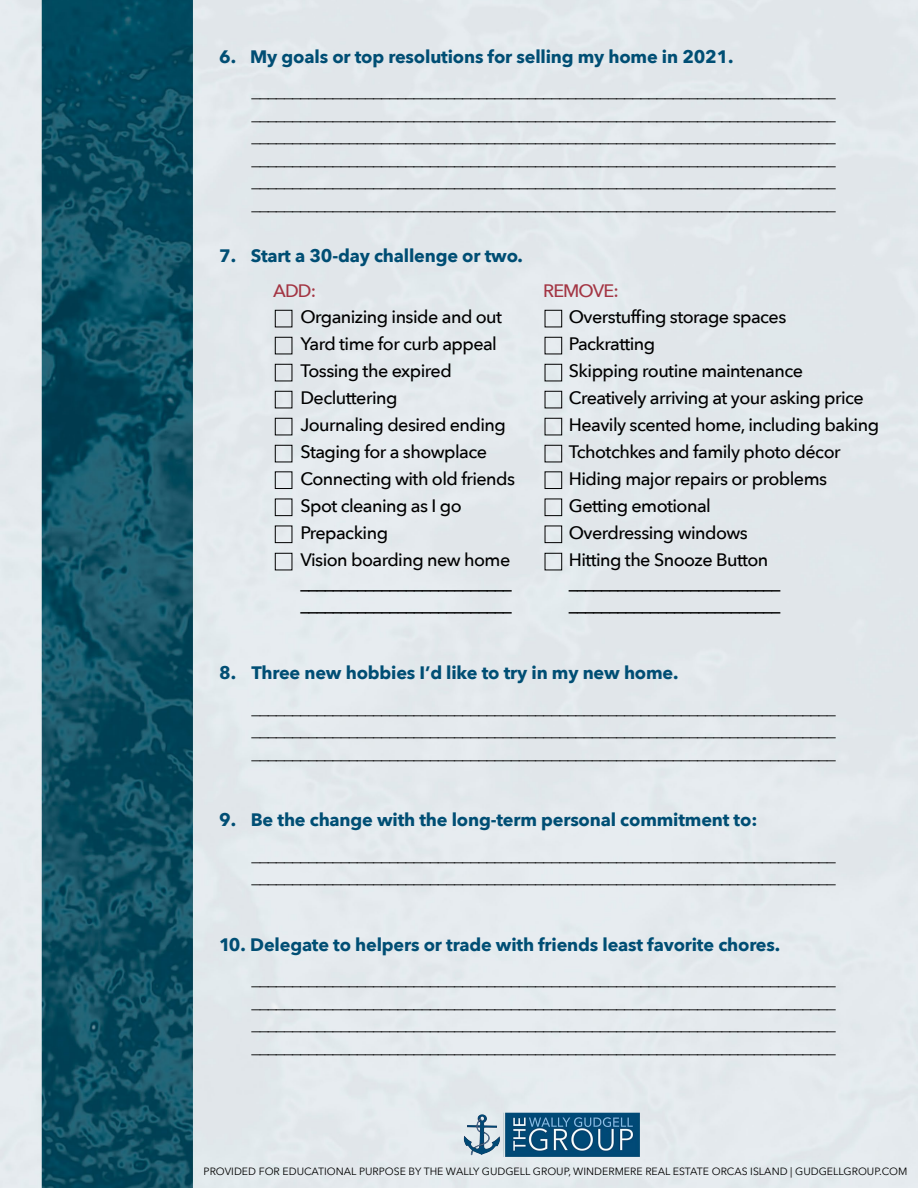
<style>
.page{position:relative;width:918px;height:1188px;background:#fff}
.page>*{position:absolute;margin:0;border:0;box-sizing:border-box;transform-origin:0 0}
.t1{font:18px/22.5px "Avenir Next";color:#000;text-align:justify}
.t2{font:500 18px/27px "Avenir Next";letter-spacing:-.03em;color:#000}
.t3{font:700 18px "Avenir Next";letter-spacing:-.01em;color:#004e74}
.t4{font:500 18px "Avenir Next";letter-spacing:-.05em;color:#a33543}
.t5{font:10.5px "Avenir Next";color:#000}
</style>
<div class="page">
<img style="left:0;top:0;width:918px;height:1188px">
<div style="left:275px;top:310px;width:17px;height:17px;border:1px solid #000"></div>
<div style="left:275px;top:337px;width:17px;height:17px;border:1px solid #000"></div>
<div style="left:275px;top:364px;width:17px;height:17px;border:1px solid #000"></div>
<div style="left:275px;top:391px;width:17px;height:17px;border:1px solid #000"></div>
<div style="left:275px;top:418px;width:17px;height:17px;border:1px solid #000"></div>
<div style="left:275px;top:445px;width:17px;height:17px;border:1px solid #000"></div>
<div style="left:275px;top:471px;width:17px;height:18px;border:1px solid #000"></div>
<div style="left:275px;top:499px;width:17px;height:17px;border:1px solid #000"></div>
<div style="left:275px;top:526px;width:17px;height:17px;border:1px solid #000"></div>
<div style="left:275px;top:553px;width:17px;height:17px;border:1px solid #000"></div>
<div style="left:545px;top:310px;width:17px;height:17px;border:1px solid #000"></div>
<div style="left:545px;top:337px;width:17px;height:17px;border:1px solid #000"></div>
<div style="left:545px;top:364px;width:17px;height:17px;border:1px solid #000"></div>
<div style="left:545px;top:391px;width:17px;height:17px;border:1px solid #000"></div>
<div style="left:545px;top:418px;width:17px;height:17px;border:1px solid #000"></div>
<div style="left:545px;top:445px;width:17px;height:17px;border:1px solid #000"></div>
<div style="left:545px;top:471px;width:17px;height:18px;border:1px solid #000"></div>
<div style="left:545px;top:499px;width:17px;height:17px;border:1px solid #000"></div>
<div style="left:545px;top:526px;width:17px;height:17px;border:1px solid #000"></div>
<div style="left:545px;top:553px;width:17px;height:17px;border:1px solid #000"></div>
<img style="left:467px;top:1113px;width:173px;height:44px">
<p class="t3" style="left:219px;top:41px;width:516px">6. My goals or top resolutions for selling my home in 2021.</p>
<p class="t1" style="left:252px;top:79px;width:586px">________________________________________________________________________ ________________________________________________________________________ ________________________________________________________________________ ________________________________________________________________________ ________________________________________________________________________ ________________________________________________________________________</p>
<p class="t3" style="left:219px;top:240px;width:305px">7. Start a 30-day challenge or two.</p>
<p class="t4" style="left:273px;top:275px;width:44px">ADD:</p>
<p class="t4" style="left:543px;top:275px;width:77px">REMOVE:</p>
<p class="t2" style="left:300px;top:303px;width:216px">Organizing inside and out<br>Yard time for curb appeal<br>Tossing the expired<br>Decluttering<br>Journaling desired ending<br>Staging for a showplace<br>Connecting with old friends<br>Spot cleaning as I go<br>Prepacking<br>Vision boarding new home</p>
<p class="t2" style="left:300px;top:571px;width:213px;line-height:22.5px">__________________________ __________________________</p>
<p class="t2" style="left:569px;top:303px;width:312px">Overstuffing storage spaces<br>Packratting<br>Skipping routine maintenance<br>Creatively arriving at your asking price<br>Heavily scented home, including baking<br>Tchotchkes and family photo décor<br>Hiding major repairs or problems<br>Getting emotional<br>Overdressing windows<br>Hitting the Snooze Button</p>
<p class="t2" style="left:569px;top:571px;width:213px;line-height:22.5px">__________________________ __________________________</p>
<p class="t3" style="left:219px;top:657px;width:461px">8. Three new hobbies I’d like to try in my new home.</p>
<p class="t1" style="left:252px;top:696px;width:586px">________________________________________________________________________ ________________________________________________________________________ ________________________________________________________________________</p>
<p class="t3" style="left:219px;top:804px;width:540px">9. Be the change with the long-term personal commitment to:</p>
<p class="t1" style="left:252px;top:843px;width:586px">________________________________________________________________________ ________________________________________________________________________</p>
<p class="t3" style="left:219px;top:929px;width:563px">10. Delegate to helpers or trade with friends least favorite chores.</p>
<p class="t1" style="left:252px;top:967px;width:586px">________________________________________________________________________ ________________________________________________________________________ ________________________________________________________________________ ________________________________________________________________________</p>
<p class="t5" style="left:204px;top:1162px;width:705px">PROVIDED FOR EDUCATIONAL PURPOSE BY THE WALLY GUDGELL GROUP, WINDERMERE REAL ESTATE ORCAS ISLAND | GUDGELLGROUP.COM</p>
</div>
